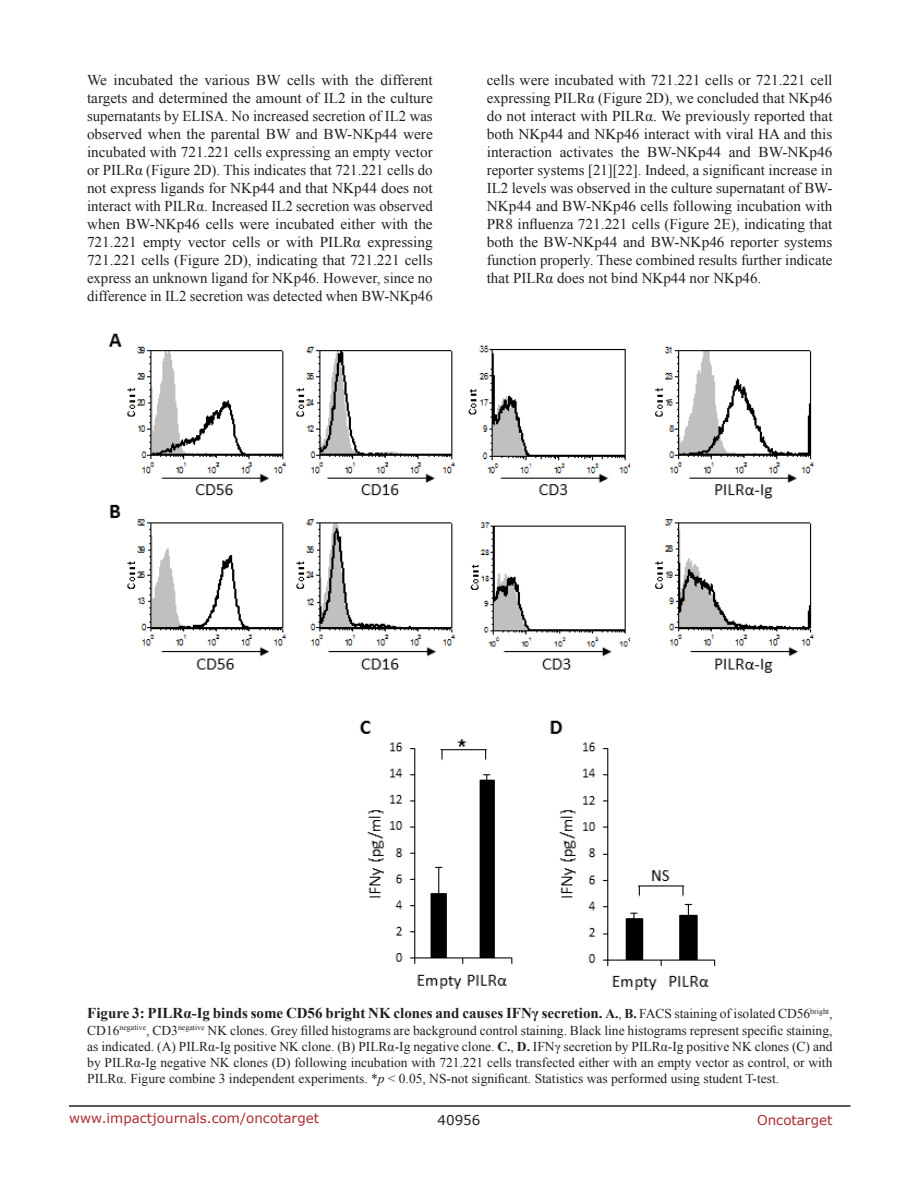
<style>
.page{position:relative;width:918px;height:1188px;background:#fff}
.page>*{position:absolute;margin:0;border:0;box-sizing:border-box;transform-origin:0 0}
.BodyText{font:15px/18px "Times New Roman";color:#221f22;text-align:justify}
.FigureText{font:700 15px "Times New Roman";color:#221f22}
.FigureText-2{font:13.5px/16.2px "Times New Roman";color:#221f22;text-align:justify}
.t1{font:13.5px "Verdana";color:#ac2b31}
.t2{font:13.5px "Verdana";color:#221f22}
.s1{font-size:13.5px}
.s2{font-weight:400;font-size:13.5px}
.s3{font-weight:700}
.s4{font-style:italic}
</style>
<div class="page">
<hr style="left:69px;top:1105px;width:781px;height:2px;background:#231f20">
<img style="left:108px;top:333px;width:707px;height:658px">
<p class="BodyText" style="left:87px;top:71px;width:347px">We incubated the various BW cells with the different targets and determined the amount of IL2 in the culture supernatants by ELISA. No increased secretion of IL2 was observed when the parental BW and BW-NKp44 were incubated with 721.221 cells expressing an empty vector or PILRα (Figure 2D). This indicates that 721.221 cells do not express ligands for NKp44 and that NKp44 does not interact with PILRα. Increased IL2 secretion was observed when BW-NKp46 cells were incubated either with the 721.221 empty vector cells or with PILRα expressing 721.221 cells (Figure 2D), indicating that 721.221 cells express an unknown ligand for NKp46. However, since no difference in IL2 secretion was detected when BW-NKp46</p>
<p class="BodyText" style="left:487px;top:71px;width:347px">cells were incubated with 721.221 cells or 721.221 cell expressing PILRα (Figure 2D), we concluded that NKp46 do not interact with PILRα. We previously reported that both NKp44 and NKp46 interact with viral HA and this interaction activates the BW-NKp44 and BW-NKp46 reporter systems [21][22]. Indeed, a significant increase in IL2 levels was observed in the culture supernatant of BW-NKp44 and BW-NKp46 cells following incubation with PR8 influenza 721.221 cells (Figure 2E), indicating that both the BW-NKp44 and BW-NKp46 reporter systems function properly. These combined results further indicate that PILRα does not bind NKp44 nor NKp46.</p>
<p class="FigureText" style="left:87px;top:1003px;width:747px">Figure 3: PILRα-Ig binds some CD56 bright NK clones and causes IFNγ secretion. <span class="s1">A.</span><span class="s2">,</span> <span class="s1">B.</span> <span class="s2">FACS staining of isolated CD56</span><sup>bright</sup><span class="s2">,</span></p>
<p class="FigureText-2" style="left:87px;top:1022px;width:747px">CD16<sup>negative</sup>, CD3<sup>negative</sup> NK clones. Grey filled histograms are background control staining. Black line histograms represent specific staining, as indicated. (A) PILRα-Ig positive NK clone. (B) PILRα-Ig negative clone. <span class="s3">C.</span>, <span class="s3">D.</span> IFNγ secretion by PILRα-Ig positive NK clones (C) and by PILRα-Ig negative NK clones (D) following incubation with 721.221 cells transfected either with an empty vector as control, or with PILRα. Figure combine 3 independent experiments. *<span class="s4">p</span> &lt; 0.05, NS-not significant. Statistics was performed using student T-test.</p>
<p class="t1" style="left:69px;top:1109px;width:252px">www.impactjournals.com/oncotarget</p>
<p class="t2" style="left:438px;top:1111px;width:44px">40956</p>
<p class="t1" style="left:757px;top:1111px;width:77px">Oncotarget</p>
</div>
